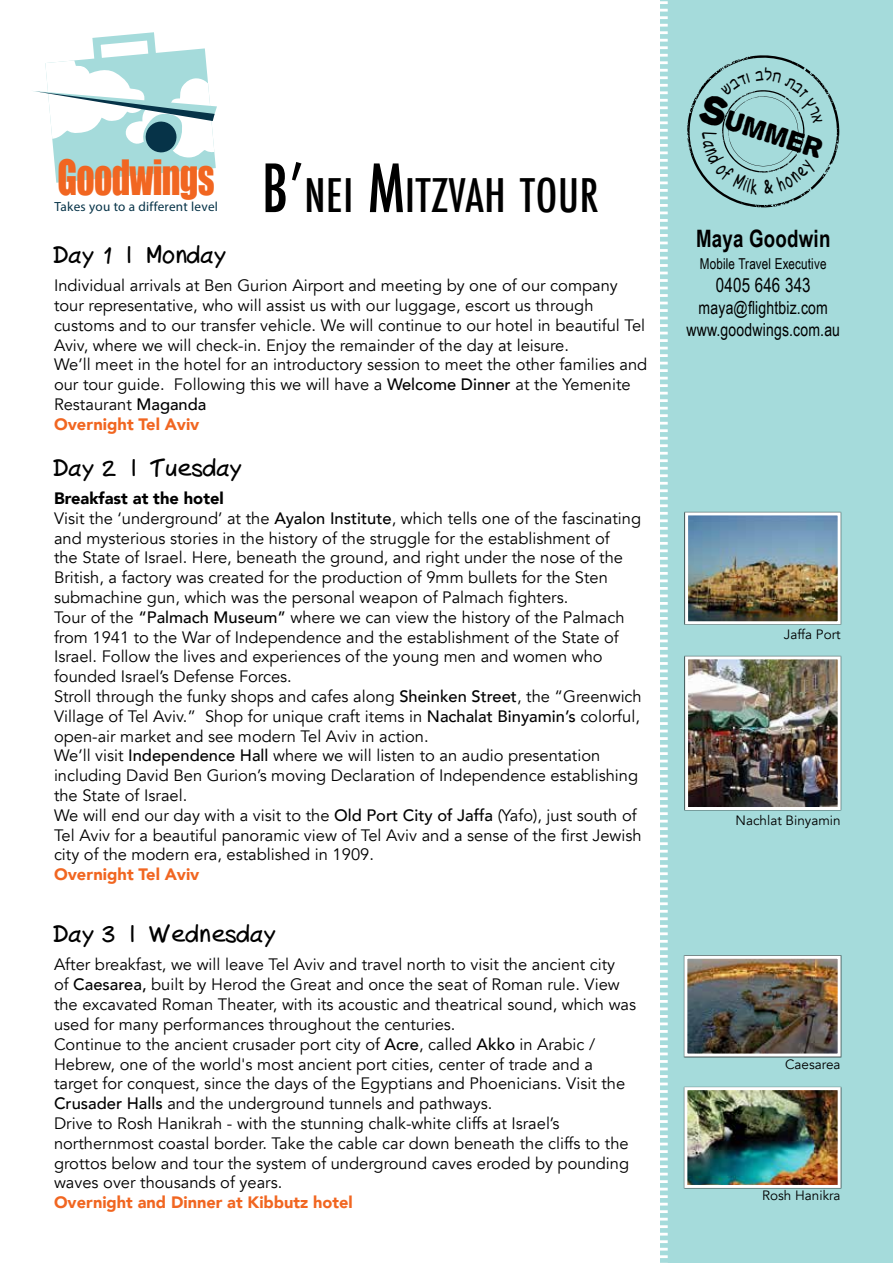
<style>
.page{position:relative;width:893px;height:1263px;background:#fff}
.page>*{position:absolute;margin:0;border:0;box-sizing:border-box;transform-origin:0 0}
.t1{font:500 condensed 45.15px "Futura";letter-spacing:.015em;color:#000}
.t2{font:24.3px "Propaganda";color:#000}
.t3{font:24px "Peax Handwritingbold";color:#000}
.t4{font:700 24px "Arial Narrow";letter-spacing:.01em;color:#000;scale:.95 1}
.t5{font:19.5px "Arial Narrow";letter-spacing:.01em;color:#000;scale:.95 1}
.t6{font:18px/22.4px "Arial Narrow";letter-spacing:.01em;color:#000;text-align:center;scale:.95 1}
.t7{font:16.5px/19.8px "Avenir";color:#000}
.t8{font:900 16.5px "Avenir";color:#f16621}
.t9{font:15px "Arial Narrow";letter-spacing:.01em;color:#000;scale:.95 1}
.t10{font:13.5px "Avenir";color:#000}
.t11{font:13.2px "Myriad Pro";letter-spacing:.02em;color:#063348}
.s1{font-size:64.5px}
.s2{font-weight:500}
.s3{font-weight:900;color:#f16621}
.s4{font-weight:900}
</style>
<div class="page">
<div style="left:660px;top:0;width:233px;height:1263px;background:#a5dbdb"></div>
<svg style="left:33px;top:32px;width:184px;height:151px"></svg>
<div style="left:684px;top:511px;width:157px;height:114px;background:#000;opacity:.75"></div>
<img style="left:689px;top:516px;width:148px;height:104px">
<div style="left:685px;top:512px;width:156px;height:112px;border:3px solid #fff"></div>
<img style="left:689px;top:660px;width:148px;height:146px">
<div style="left:685px;top:656px;width:156px;height:154px;border:3px solid #fff"></div>
<div style="left:683px;top:955px;width:159px;height:102px;background:#000;opacity:.75"></div>
<img style="left:688px;top:960px;width:149px;height:92px">
<div style="left:684px;top:956px;width:157px;height:100px;border:3px solid #fff"></div>
<div style="left:683px;top:1086px;width:159px;height:103px;background:#000;opacity:.75"></div>
<img style="left:688px;top:1091px;width:149px;height:93px">
<div style="left:684px;top:1087px;width:157px;height:101px;border:3px solid #fff"></div>
<svg style="left:687px;top:55px;width:152px;height:152px;background:#9bcece"></svg>
<h1 class="t1" style="left:58px;top:166px;width:542px"><sup>Goodwings</sup> <span class="s1">B’</span>NEI <span class="s1">M</span>ITZVAH TOUR</h1>
<p class="t11" style="left:55px;top:199px;width:165px">Takes you to a different level</p>
<h3 class="t3" style="left:54px;top:243px;width:175px">Day 1 | Monday</h3>
<p class="t7" style="left:54px;top:276px;width:595px">Individual arrivals at Ben Gurion Airport and meeting by one of our company tour representative, who will assist us with our luggage, escort us through customs and to our transfer vehicle. We will continue to our hotel in beautiful Tel Aviv, where we will check-in. Enjoy the remainder of the day at leisure.<br>We’ll meet in the hotel for an introductory session to meet the other families and our tour guide. Following this we will have a <span class="s2">Welcome Dinner</span> at the Yemenite Restaurant <span class="s2">Maganda<br></span><span class="s3">Overnight Tel Aviv</span></p>
<h3 class="t3" style="left:54px;top:456px;width:191px">Day 2 | Tuesday</h3>
<p class="t7" style="left:54px;top:489px;width:589px"><span class="s4">Breakfast at the hotel<br></span>Visit the ‘underground’ at the <span class="s2">Ayalon Institute</span>, which tells one of the fascinating and mysterious stories in the history of the struggle for the establishment of<br>the State of Israel. Here, beneath the ground, and right under the nose of the British, a factory was created for the production of 9mm bullets for the Sten submachine gun, which was the personal weapon of Palmach fighters.<br>Tour of the <span class="s2">“Palmach Museum”</span> where we can view the history of the Palmach from 1941 to the War of Independence and the establishment of the State of Israel. Follow the lives and experiences of the young men and women who founded Israel’s Defense Forces.<br>Stroll through the funky shops and cafes along <span class="s2">Sheinken Street</span>, the “Greenwich Village of Tel Aviv.” Shop for unique craft items in <span class="s2">Nachalat Binyamin’s</span> colorful, open-air market and see modern Tel Aviv in action.<br>We’ll visit <span class="s2">Independence Hall</span> where we will listen to an audio presentation including David Ben Gurion’s moving Declaration of Independence establishing the State of Israel.<br>We will end our day with a visit to the <span class="s2">Old Port City of Jaffa</span> (Yafo), just south of Tel Aviv for a beautiful panoramic view of Tel Aviv and a sense of the first Jewish city of the modern era, established in 1909.</p>
<p class="t8" style="left:54px;top:860px;width:147px">Overnight Tel Aviv</p>
<h3 class="t3" style="left:54px;top:922px;width:224px">Day 3 | Wednesday</h3>
<p class="t7" style="left:54px;top:955px;width:584px">After breakfast, we will leave Tel Aviv and travel north to visit the ancient city<br>of <span class="s2">Caesarea,</span> built by Herod the Great and once the seat of Roman rule. View the excavated Roman Theater, with its acoustic and theatrical sound, which was used for many performances throughout the centuries.<br>Continue to the ancient crusader port city of <span class="s2">Acre</span>, called <span class="s2">Akko</span> in Arabic / Hebrew, one of the world's most ancient port cities, center of trade and a target for conquest, since the days of the Egyptians and Phoenicians. Visit the <span class="s2">Crusader Halls</span> and the underground tunnels and pathways.<br>Drive to Rosh Hanikrah - with the stunning chalk-white cliffs at Israel’s northernmost coastal border. Take the cable car down beneath the cliffs to the grottos below and tour the system of underground caves eroded by pounding waves over thousands of years.</p>
<p class="t8" style="left:54px;top:1188px;width:300px">Overnight and Dinner at Kibbutz hotel</p>
<h2 class="t2" style="left:732px;top:98px;width:103px;rotate:18deg">ummer</h2>
<h3 class="t4" style="left:696px;top:220px;width:143px">Maya Goodwin</h3>
<p class="t9" style="left:700px;top:253px;width:135px">Mobile Travel Executive</p>
<p class="t5" style="left:716px;top:270px;width:101px">0405 646 343</p>
<p class="t6" style="left:686px;top:296px;width:163px">maya@flightbiz.com www.goodwings.com.au</p>
<p class="t10" style="left:784px;top:626px;width:58px">Jaffa Port</p>
<p class="t10" style="left:736px;top:812px;width:107px">Nachlat Binyamin</p>
<p class="t10" style="left:785px;top:1056px;width:57px">Caesarea</p>
<p class="t10" style="left:762px;top:1187px;width:80px">Rosh Hanikra</p>
</div>
